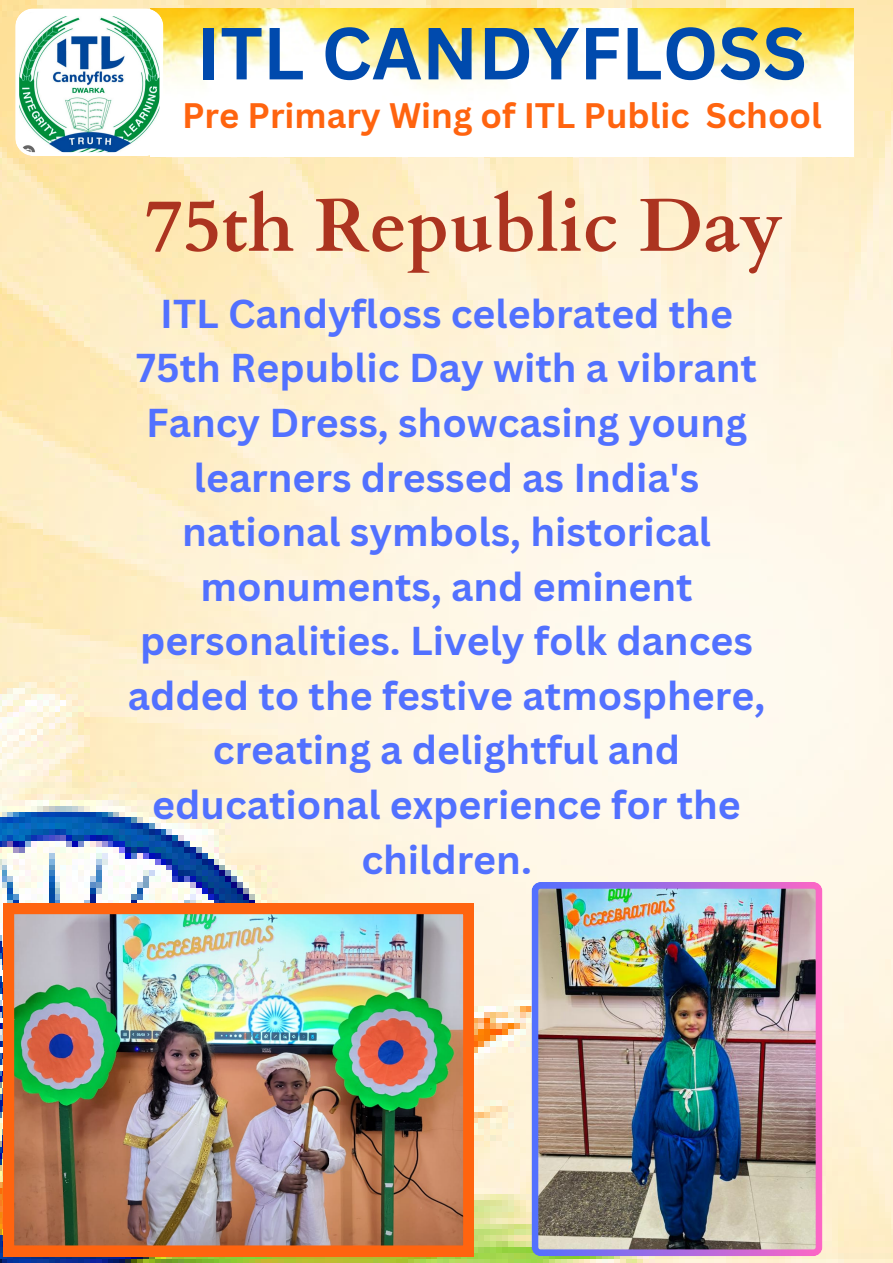
<style>
.page{position:relative;width:893px;height:1263px;background:#fff}
.page>*{position:absolute;margin:0;border:0;box-sizing:border-box;transform-origin:0 0}
.t1{font:700 75px "Cardo";color:#ac3420}
.t2{font:700 72px "Canva Sans";color:#004aad}
.t3{font:700 39.22px/54.6px "Canva Sans";color:#5271ff;text-align:center}
.t4{font:700 34.5px "Canva Sans";color:#ff640f}
</style>
<div class="page">
<img style="left:0;top:0;width:893px;height:1263px">
<img style="left:163px;top:8px;width:690px;height:148px">
<img style="left:531px;top:882px;width:291px;height:374px">
<img style="left:3px;top:903px;width:471px;height:353px">
<svg style="left:15px;top:8px;width:148px;height:148px"></svg>
<h1 class="t2" style="left:197px;top:2px;width:611px">ITL CANDYFLOSS</h1>
<p class="t4" style="left:182px;top:92px;width:641px">Pre Primary Wing of ITL Public School</p>
<p class="t1" style="left:144px;top:177px;width:640px">75th Republic Day</p>
<p class="t3" style="left:128px;top:285px;width:639px">ITL Candyfloss celebrated the<br>75th Republic Day with a vibrant<br>Fancy Dress, showcasing young learners dressed as India's national symbols, historical monuments, and eminent personalities. Lively folk dances added to the festive atmosphere, creating a delightful and educational experience for the children.</p>
</div>
